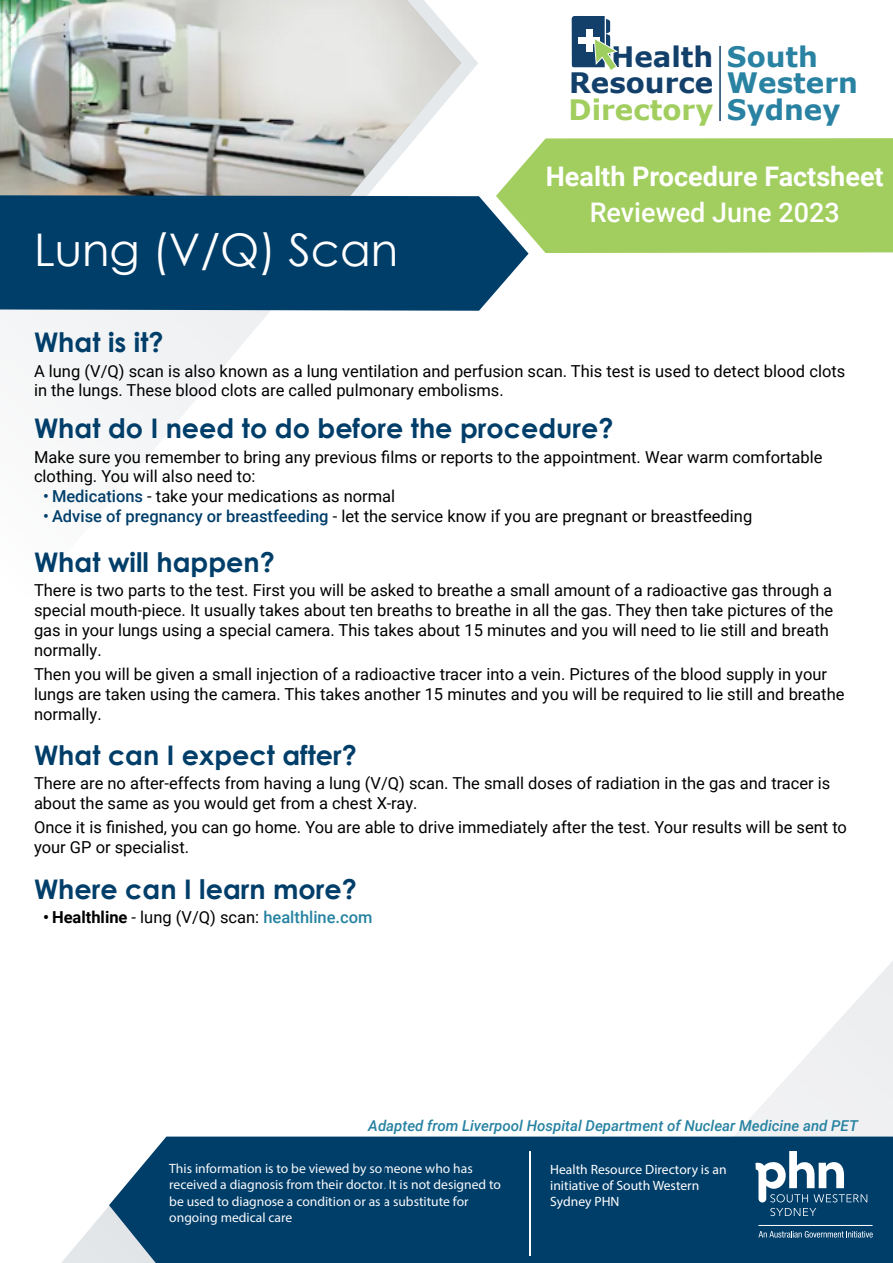
<style>
.page{position:relative;width:893px;height:1263px;background:#fff}
.page>*{position:absolute;margin:0;border:0;box-sizing:border-box;transform-origin:0 0}
.t1{font:45px "Century Gothic";color:#fff}
.t2{font:700 28.2px/26.7px "Verdana";color:#2a82a2}
.t3{font:700 28.2px/26.7px "Verdana";color:#12406a;text-align:right}
.t4{font:700 28.2px "Verdana";color:#a1ce5e}
.t5{font:700 27px "Century Gothic";color:#003e6a}
.t6{font:700 27px "Roboto";color:#fff}
.t7{font:500 27px "Roboto";color:#fff}
.t8{font:16.5px/19.8px "Roboto";color:#000}
.t9{font:italic 500 15px "Roboto";color:#2782a2}
.t10{font:13.5px/16.2px "Myriad Pro";color:#f9f9fa}
.t11{font:13.5px/16.2px "Myriad Pro";color:#fff}
.s1{font-weight:500;color:#003e6a}
.s2{font-weight:700}
.s3{font-weight:500;color:#2683a1}
</style>
<div class="page">
<svg style="left:734px;top:961px;width:159px;height:175px"></svg>
<svg style="left:61px;top:1206px;width:48px;height:57px"></svg>
<div style="left:109px;top:1136px;width:784px;height:127px;background:#003e6a"></div>
<svg style="left:770px;top:1208px;width:46px;height:8px"></svg>
<svg style="left:755px;top:1151px;width:112px;height:51px"></svg>
<svg style="left:758px;top:1231px;width:115px;height:6px"></svg>
<hr style="left:529px;top:1151px;width:2px;height:105px;background:#fff">
<svg style="left:0;top:0;width:478px;height:456px"></svg>
<svg style="left:572px;top:16px;width:44px;height:54px"></svg>
<hr style="left:719px;top:46px;width:2px;height:75px;background:#12406a">
<div style="left:0;top:195px;width:529px;height:116px;background:#003e6a"></div>
<svg style="left:496px;top:138px;width:397px;height:115px;fill:#a1ce5e"></svg>
<hr style="left:382px;top:1142px;width:3px;height:101px;background:#003e6a">
<h2 class="t3" style="left:569px;top:43px;width:146px">Health<br>Resource</h2>
<h2 class="t4" style="left:569px;top:90px;width:146px">Directory</h2>
<h2 class="t2" style="left:727px;top:43px;width:132px">South<br>Western<br>Sydney</h2>
<h1 class="t1" style="left:34px;top:218px;width:366px">Lung (V/Q) Scan</h1>
<h3 class="t6" style="left:546px;top:157px;width:339px">Health Procedure Factsheet</h3>
<h3 class="t7" style="left:590px;top:194px;width:252px">Reviewed June 2023</h3>
<h3 class="t5" style="left:34px;top:322px;width:131px">What is it?</h3>
<p class="t8" style="left:34px;top:360px;width:813px">A lung (V/Q) scan is also known as a lung ventilation and perfusion scan. This test is used to detect blood clots in the lungs. These blood clots are called pulmonary embolisms.</p>
<h3 class="t5" style="left:34px;top:408px;width:581px">What do I need to do before the procedure?</h3>
<p class="t8" style="left:34px;top:446px;width:790px">Make sure you remember to bring any previous films or reports to the appointment. Wear warm comfortable clothing. You will also need to:</p>
<p class="t8" style="left:43px;top:486px;width:354px"><span class="s1">• Medications</span> - take your medications as normal</p>
<p class="t8" style="left:43px;top:506px;width:711px"><span class="s1">• Advise of pregnancy or breastfeeding</span> - let the service know if you are pregnant or breastfeeding</p>
<h3 class="t5" style="left:34px;top:542px;width:242px">What will happen?</h3>
<p class="t8" style="left:34px;top:580px;width:801px">There is two parts to the test. First you will be asked to breathe a small amount of a radioactive gas through a special mouth-piece. It usually takes about ten breaths to breathe in all the gas. They then take pictures of the gas in your lungs using a special camera. This takes about 15 minutes and you will need to lie still and breath normally.</p>
<p class="t8" style="left:34px;top:664px;width:812px">Then you will be given a small injection of a radioactive tracer into a vein. Pictures of the blood supply in your lungs are taken using the camera. This takes another 15 minutes and you will be required to lie still and breathe normally.</p>
<h3 class="t5" style="left:34px;top:735px;width:324px">What can I expect after?</h3>
<p class="t8" style="left:34px;top:773px;width:798px">There are no after-effects from having a lung (V/Q) scan. The small doses of radiation in the gas and tracer is about the same as you would get from a chest X-ray.</p>
<p class="t8" style="left:34px;top:817px;width:814px">Once it is finished, you can go home. You are able to drive immediately after the test. Your results will be sent to your GP or specialist.</p>
<h3 class="t5" style="left:34px;top:868px;width:324px">Where can I learn more?</h3>
<p class="t8" style="left:43px;top:906px;width:331px"><span class="s2">• Healthline</span> - lung (V/Q) scan: <span class="s3">healthline.com</span></p>
<p class="t9" style="left:368px;top:1115px;width:491px">Adapted from Liverpool Hospital Department of Nuclear Medicine and PET</p>
<p class="t10" style="left:169px;top:1160px;width:333px">This information is to be viewed by someone who has received a diagnosis from their doctor. It is not designed to be used to diagnose a condition or as a substitute for ongoing medical care</p>
<p class="t11" style="left:550px;top:1161px;width:178px">Health Resource Directory is an initiative of South Western<br>Sydney PHN</p>
</div>
